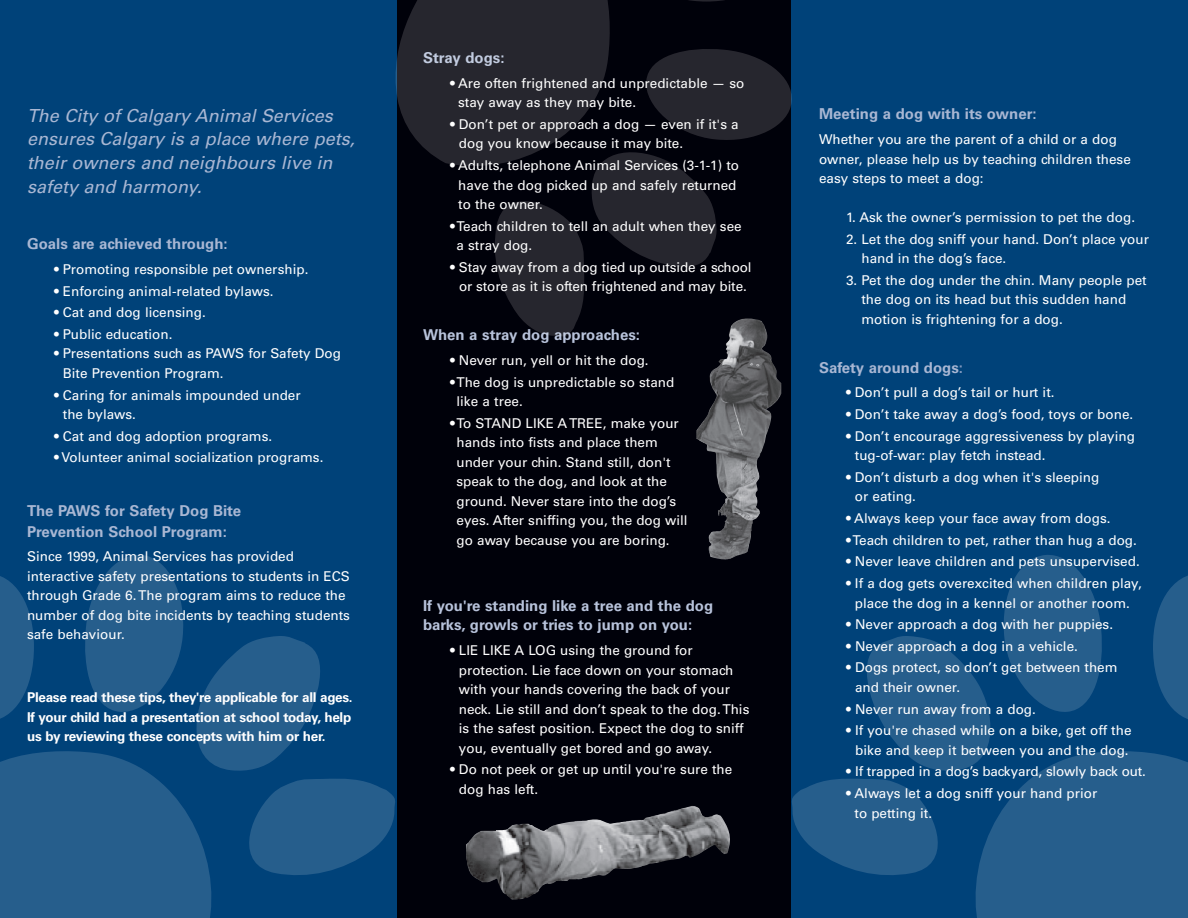
<style>
.page{position:relative;width:1188px;height:918px;background:#fff}
.page>*{position:absolute;margin:0;border:0;box-sizing:border-box;transform-origin:0 0}
.t1{font:italic 18px/24px "Univers";color:#a9b7d3}
.t2{font:700 15px/21px "Univers";color:#a9b7d3}
.t3{font:700 15px/19.5px "Univers";color:#b8c3db}
.t4{font:13.5px/19.5px "Univers";color:#fff}
.t5{font:700 13.5px/19.5px "Univers";letter-spacing:-.02em;color:#fff;text-align:justify}
.s1{color:#8198be}
</style>
<div class="page">
<div style="left:396px;top:0;width:396px;height:918px;background:#00010a"></div>
<div style="left:0;top:0;width:396px;height:918px;background:#004279"></div>
<div style="left:792px;top:0;width:396px;height:918px;background:#004279"></div>
<img style="left:696px;top:338px;width:85px;height:222px">
<img style="left:466px;top:806px;width:264px;height:94px">
<svg style="left:395px;top:0;width:397px;height:338px"></svg>
<svg style="left:0;top:553px;width:397px;height:365px"></svg>
<svg style="left:791px;top:553px;width:397px;height:365px"></svg>
<h1 class="t1" style="left:27px;top:103px;width:329px">The City of Calgary Animal Services ensures Calgary is a place where pets, their owners and neighbours live in safety and harmony.</h1>
<p class="t2" style="left:27px;top:233px;width:202px">Goals are achieved through:</p>
<p class="t4" style="left:54px;top:259px;width:256px">• Promoting responsible pet ownership.</p>
<p class="t4" style="left:54px;top:281px;width:221px">• Enforcing animal-related bylaws.</p>
<p class="t4" style="left:54px;top:303px;width:153px">• Cat and dog licensing.</p>
<p class="t4" style="left:54px;top:324px;width:120px">• Public education.</p>
<p class="t4" style="left:63px;top:344px;width:280px;text-indent:-9px">• Presentations such as PAWS for Safety Dog<br>Bite Prevention Program.</p>
<p class="t4" style="left:63px;top:385px;width:239px;text-indent:-9px">• Caring for animals impounded under the bylaws.</p>
<p class="t4" style="left:54px;top:426px;width:220px">• Cat and dog adoption programs.</p>
<p class="t4" style="left:54px;top:448px;width:271px">• Volunteer animal socialization programs.</p>
<p class="t2" style="left:27px;top:500px;width:216px">The PAWS for Safety Dog Bite<br>Prevention School Program:</p>
<p class="t4" style="left:27px;top:547px;width:325px">Since 1999, Animal Services has provided interactive safety presentations to students in ECS through Grade 6.The program aims to reduce the number of dog bite incidents by teaching students safe behaviour.</p>
<p class="t5" style="left:27px;top:688px;width:327px">Please read these tips, they're applicable for all ages.<br>If your child had a presentation at school today, help us by reviewing these concepts with him or her.</p>
<p class="t3" style="left:423px;top:48px;width:83px">Stray dogs:</p>
<p class="t4" style="left:458px;top:73px;width:288px;text-indent:-8px">• Are often frightened and unpredictable — so stay away as they may bite.</p>
<p class="t4" style="left:459px;top:114px;width:281px;text-indent:-9px">• Don’t pet or approach a dog — even if it's a dog you know because it may bite.</p>
<p class="t4" style="left:458px;top:156px;width:282px;text-indent:-8px">• Adults, telephone Animal Services (3-1-1) to have the dog picked up and safely returned to the owner.</p>
<p class="t4" style="left:457px;top:216px;width:287px;text-indent:-6px">• Teach children to tell an adult when they see a stray dog.</p>
<p class="t4" style="left:450px;top:257px;width:303px;text-align:center">• Stay away from a dog tied up outside a school or store as it is often frightened and may bite.</p>
<p class="t3" style="left:423px;top:325px;width:219px">When a stray dog approaches:</p>
<p class="t4" style="left:450px;top:350px;width:200px">• Never run, yell or hit the dog.</p>
<p class="t4" style="left:456px;top:372px;width:219px;text-indent:-6px">• The dog is unpredictable so stand like a tree.</p>
<p class="t4" style="left:450px;top:413px;width:34px">• To standli</p>
<p class="t4" style="left:537px;top:413px;width:17px">keat</p>
<p class="t4" style="left:456px;top:413px;width:233px;text-indent:121px">ree, make your hands into fists and place them under your chin. Stand still, don't speak to the dog, and look at the ground. Never stare into the dog’s eyes. After sniffing you, the dog will go away because you are boring.</p>
<p class="t3" style="left:423px;top:596px;width:292px">If you're standing like a tree and the dog barks, growls or tries to jump on you:</p>
<p class="t4" style="left:450px;top:641px;width:15px">• lieli</p>
<p class="t4" style="left:494px;top:641px;width:17px">keal</p>
<p class="t4" style="left:459px;top:641px;width:292px;text-indent:76px">og using the ground for protection. Lie face down on your stomach with your hands covering the back of your neck. Lie still and don’t speak to the dog.This is the safest position. Expect the dog to sniff you, eventually get bored and go away.</p>
<p class="t4" style="left:459px;top:760px;width:275px;text-indent:-9px">• Do not peek or get up until you're sure the dog has left.</p>
<p class="t2" style="left:819px;top:104px;width:219px">Meeting a dog with its owner:</p>
<p class="t4" style="left:819px;top:130px;width:313px">Whether you are the parent of a child or a dog owner, please help us by teaching children these easy steps to meet a dog:</p>
<p class="t4" style="left:846px;top:208px;width:291px">1. Ask the owner’s permission to pet the dog.</p>
<p class="t4" style="left:861px;top:229px;width:289px;text-indent:-15px">2. Let the dog sniff your hand. Don’t place your hand in the dog’s face.</p>
<p class="t4" style="left:861px;top:270px;width:287px;text-indent:-15px">3. Pet the dog under the chin. Many people pet the dog on its head but this sudden hand motion is frightening for a dog.</p>
<p class="t2" style="left:819px;top:357px;width:146px">Safety around dogs<span class="s1">:</span></p>
<p class="t4" style="left:846px;top:383px;width:210px">• Don’t pull a dog’s tail or hurt it.</p>
<p class="t4" style="left:846px;top:405px;width:289px">• Don’t take away a dog’s food, toys or bone.</p>
<p class="t4" style="left:855px;top:426px;width:282px;text-indent:-9px">• Don’t encourage aggressiveness by playing tug-of-war: play fetch instead.</p>
<p class="t4" style="left:855px;top:467px;width:246px;text-indent:-9px">• Don’t disturb a dog when it's sleeping or eating.</p>
<p class="t4" style="left:846px;top:509px;width:266px">• Always keep your face away from dogs.</p>
<p class="t4" style="left:846px;top:530px;width:292px">• Teach children to pet, rather than hug a dog.</p>
<p class="t4" style="left:846px;top:552px;width:295px">• Never leave children and pets unsupervised.</p>
<p class="t4" style="left:846px;top:574px;width:297px;text-align:center">• If a dog gets overexcited when children play, place the dog in a kennel or another room.</p>
<p class="t4" style="left:846px;top:615px;width:269px">• Never approach a dog with her puppies.</p>
<p class="t4" style="left:846px;top:636px;width:233px">• Never approach a dog in a vehicle.</p>
<p class="t4" style="left:855px;top:658px;width:264px;text-indent:-9px">• Dogs protect, so don’t get between them and their owner.</p>
<p class="t4" style="left:846px;top:699px;width:191px">• Never run away from a dog.</p>
<p class="t4" style="left:846px;top:721px;width:287px;text-align:center">• If you're chased while on a bike, get off the bike and keep it between you and the dog.</p>
<p class="t4" style="left:846px;top:762px;width:301px">• If trapped in a dog’s backyard, slowly back out.</p>
<p class="t4" style="left:855px;top:784px;width:244px;text-indent:-8px">• Always let a dog sniff your hand prior to petting it.</p>
</div>
